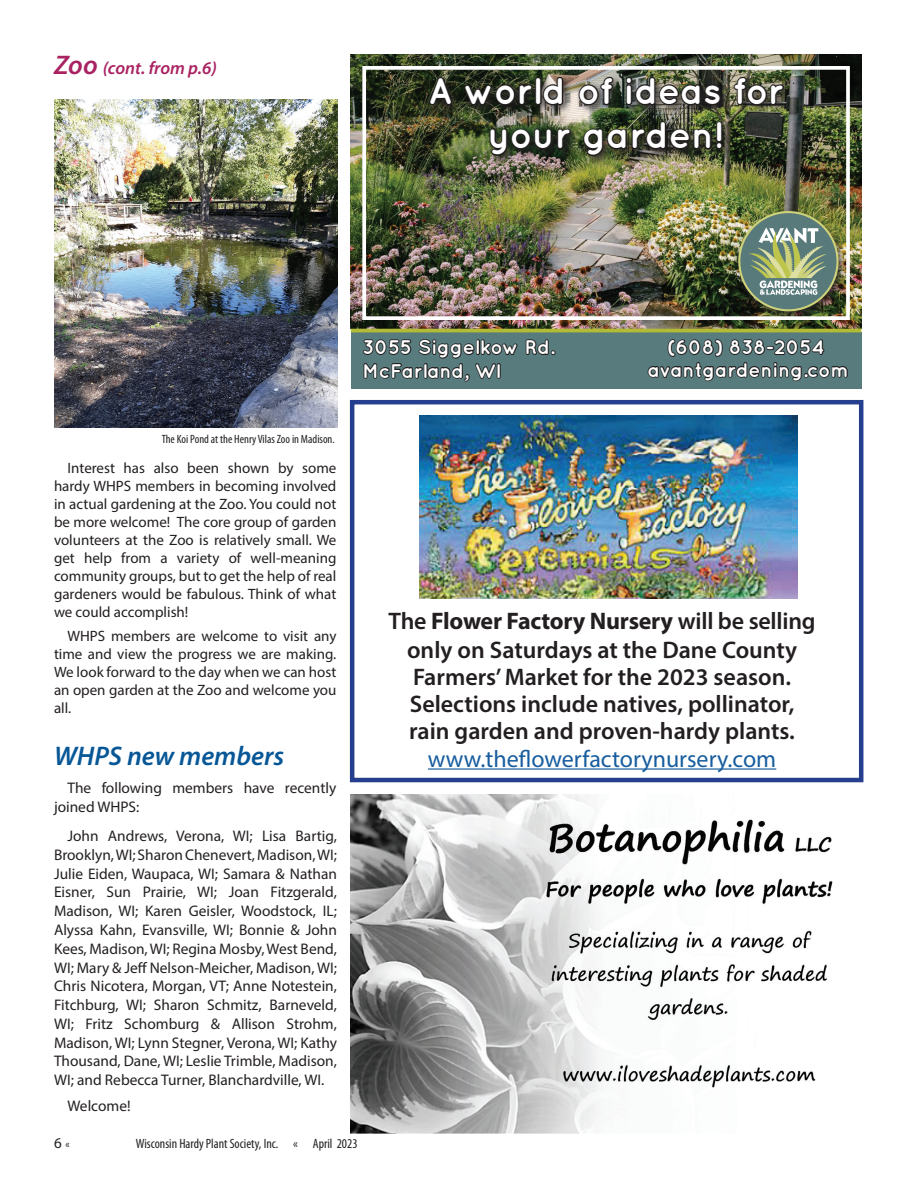
<style>
.page{position:relative;width:918px;height:1188px;background:#fff}
.page>*{position:absolute;margin:0;border:0;box-sizing:border-box;transform-origin:0 0}
.t1{font:700 37.05px/44.4px "Quicksand";letter-spacing:-.01em;color:#fff;text-align:center}
.t2{font:italic 600 27px "Myriad Pro";color:#075797}
.t3{font:600 24px/27.3px "Myriad Pro";color:#231f20;text-align:center}
.t4{font:24px "Myriad Pro";color:#175d9e}
.t5{font:700 19.8px/23.7px "Quicksand";color:#fff}
.t6{font:italic 600 18px "Myriad Pro";color:#a92261}
.t7{font:15.3px/18.8px "Myriad Pro";color:#231f20}
.t8{font:15px/18px "Myriad Pro";color:#231f20;text-align:justify}
.t9{font:condensed 13.5px "Myriad Pro";color:#231f20}
.t10{font:condensed 12px "Myriad Pro";color:#231f20}
.s1{font-size:27px}
.s2{font-weight:700}
.s3{font-stretch:condensed;font-size:12px}
</style>
<div class="page">
<img style="left:351px;top:54px;width:510px;height:275px">
<div style="left:351px;top:332px;width:510px;height:57px;background:#587b7d"></div>
<svg style="left:525px;top:339px;width:31px;height:17px"></svg>
<img style="left:361px;top:309px;width:157px;height:73px">
<div style="left:497px;top:363px;width:4px;height:16px;border:2px solid #231f20"></div>
<hr style="left:351px;top:329px;width:510px;height:3px;background:#b2bb35">
<svg style="left:646px;top:309px;width:203px;height:73px"></svg>
<div style="left:734px;top:209px;width:114px;height:114px;background:#231f20;opacity:.75"></div>
<div style="left:739px;top:212px;width:99px;height:98px;background:#587a7b;border-radius:50%"></div>
<div style="left:738px;top:211px;width:101px;height:100px;border:2px solid #cdd17a;border-radius:50%"></div>
<svg style="left:749px;top:227px;width:77px;height:68px"></svg>
<div style="left:427px;top:75px;width:368px;height:92px;background:#231f20;opacity:.75"></div>
<svg style="left:428px;top:78px;width:26px;height:29px"></svg>
<svg style="left:733px;top:76px;width:52px;height:31px;background:#484839"></svg>
<img style="left:462px;top:55px;width:260px;height:103px">
<div style="left:716px;top:121px;width:7px;height:22px;border:2px solid #231f20;border-radius:2px"></div>
<div style="left:716px;top:142px;width:7px;height:8px;border:2px solid #231f20;border-radius:2px"></div>
<div style="left:362px;top:66px;width:488px;height:254px;border:4px solid #fff"></div>
<img style="left:351px;top:794px;width:482px;height:340px">
<img style="left:54px;top:99px;width:284px;height:329px">
<div style="left:350px;top:400px;width:513px;height:382px;border:4px solid #253f8e"></div>
<hr style="left:428px;top:768px;width:348px;height:2px;background:#175d9e">
<img style="left:420px;top:415px;width:377px;height:184px">
<p class="t6" style="left:54px;top:57px;width:164px"><span class="s1">Zoo</span> (cont. from p.6)</p>
<h1 class="t1" style="left:428px;top:68px;width:358px">A world of ideas for your garden!</h1>
<p class="t10" style="left:162px;top:432px;width:175px">The Koi Pond at the Henry Vilas Zoo in Madison.</p>
<p class="t8" style="left:54px;top:458px;width:284px;text-indent:14px">Interest has also been shown by some hardy WHPS members in becoming involved in actual gardening at the Zoo. You could not be more welcome! The core group of garden volunteers at the Zoo is relatively small. We get help from a variety of well-meaning community groups, but to get the help of real gardeners would be fabulous. Think of what we could accomplish!</p>
<p class="t8" style="left:54px;top:627px;width:284px;text-indent:14px">WHPS members are welcome to visit any time and view the progress we are making.<br>We look forward to the day when we can host an open garden at the Zoo and welcome you all.</p>
<h2 class="t2" style="left:54px;top:739px;width:232px">WHPS new members</h2>
<p class="t7" style="left:54px;top:779px;width:284px;text-indent:13px">The following members have recently joined WHPS:</p>
<p class="t7" style="left:54px;top:826px;width:284px;text-align:justify;text-indent:13px">John Andrews, Verona, WI; Lisa Bartig, Brooklyn, WI; Sharon Chenevert, Madison, WI; Julie Eiden, Waupaca, WI; Samara &amp; Nathan Eisner, Sun Prairie, WI; Joan Fitzgerald, Madison, WI; Karen Geisler, Woodstock, IL; Alyssa Kahn, Evansville, WI; Bonnie &amp; John Kees, Madison, WI; Regina Mosby, West Bend, WI; Mary &amp; Jeff Nelson-Meicher, Madison, WI; Chris Nicotera, Morgan, VT; Anne Notestein, Fitchburg, WI; Sharon Schmitz, Barneveld, WI; Fritz Schomburg &amp; Allison Strohm, Madison, WI; Lynn Stegner, Verona, WI; Kathy Thousand, Dane, WI; Leslie Trimble, Madison, WI; and Rebecca Turner, Blanchardville, WI.</p>
<p class="t7" style="left:68px;top:1096px;width:65px">Welcome!</p>
<p class="t5" style="left:362px;top:335px;width:194px">3055 Siggelkow Rd.<br>McFarland, WI</p>
<p class="t5" style="left:667px;top:335px;width:159px">(608) 838-2054</p>
<p class="t5" style="left:648px;top:357px;width:203px">avantgardening.com</p>
<h3 class="t3" style="left:389px;top:607px;width:428px">The <span class="s2">Flower Factory Nursery</span> will be selling only on Saturdays at the Dane County Farmers’ Market for the 2023 season.<br>Selections include natives, pollinator, rain garden and proven-hardy plants.</h3>
<h3 class="t4" style="left:428px;top:744px;width:350px">www.theflowerfactorynursery.com</h3>
<p class="t8" style="left:54px;top:1134px;width:17px">6 <span class="s3">«</span></p>
<p class="t9" style="left:136px;top:1136px;width:223px">Wisconsin Hardy Plant Society, Inc. « April 2023</p>
</div>
